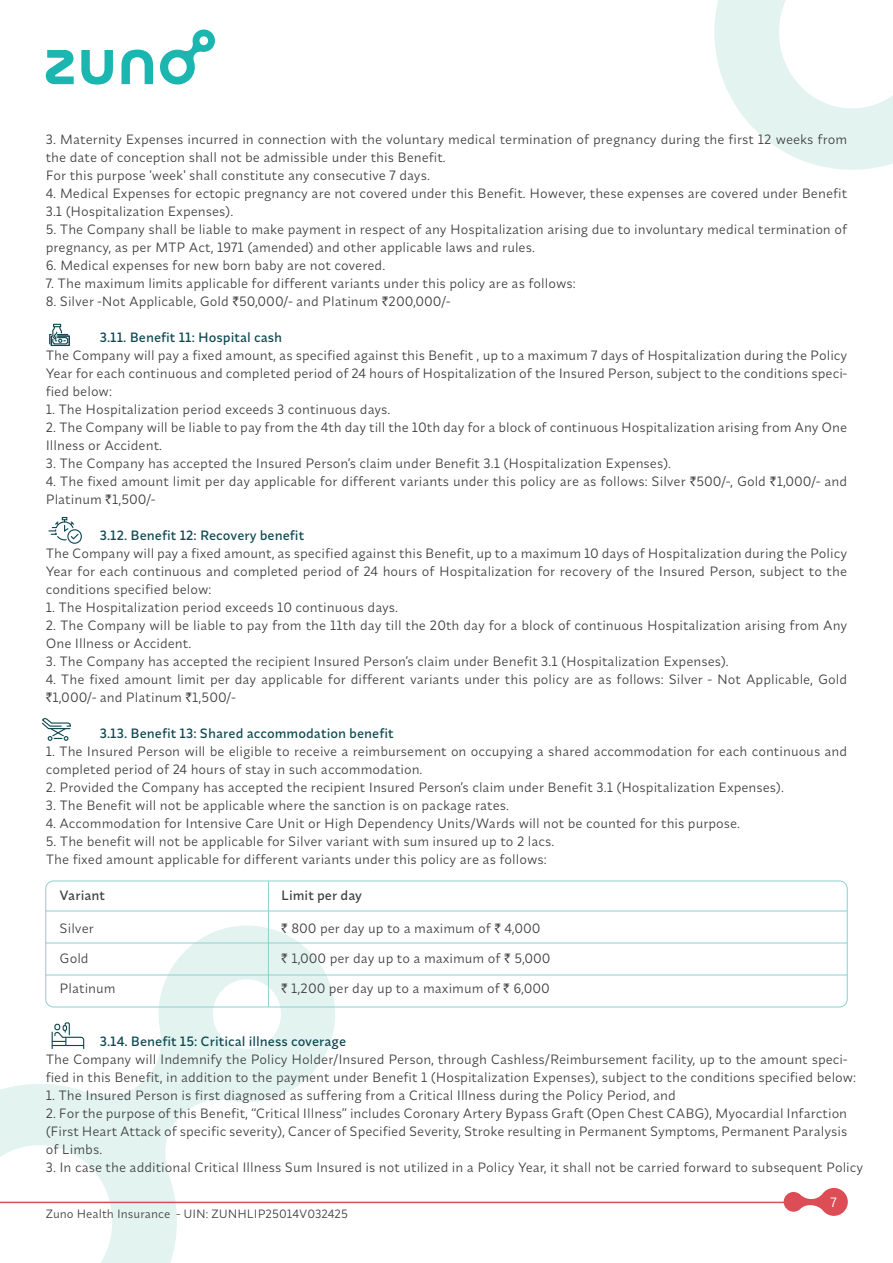
<style>
.page{position:relative;width:893px;height:1263px;background:#fff}
.page>*{position:absolute;margin:0;border:0;box-sizing:border-box;transform-origin:0 0}
.t1{font:13.5px/18px "Synonym";color:#3e3e3f}
.t2{font:500 13.5px "Synonym";color:#0d474f}
.t3{font:500 13.5px "Synonym";color:#3e3e3f}
.t4{font:13.5px "Synonym";color:#fff}
.t5{font:12px "Synonym";color:#3e3e3f}
.s1{font-family:"Rupee"}
</style>
<div class="page">
<svg style="left:714px;top:0;width:179px;height:170px"></svg>
<svg style="left:0;top:925px;width:335px;height:338px"></svg>
<div style="left:45px;top:880px;width:803px;height:127px;border:1px solid #8ad2ce;border-radius:8px"></div>
<hr style="left:46px;top:910px;width:801px;height:1px;background:#8ad2ce">
<hr style="left:46px;top:942px;width:801px;height:1px;background:#8ad2ce">
<hr style="left:46px;top:974px;width:801px;height:1px;background:#8ad2ce">
<hr style="left:268px;top:881px;width:1px;height:126px;background:#8ad2ce">
<svg style="left:41px;top:718px;width:30px;height:23px"></svg>
<svg style="left:49px;top:324px;width:21px;height:23px"></svg>
<div style="left:67px;top:529px;width:15px;height:15px;border:1px solid #0d474f;border-radius:50%"></div>
<svg style="left:48px;top:517px;width:32px;height:24px"></svg>
<svg style="left:52px;top:1022px;width:33px;height:28px"></svg>
<hr style="left:0;top:1202px;width:817px;height:1px;background:#dc4d55">
<svg style="left:784px;top:1188px;width:64px;height:28px"></svg>
<svg style="left:45px;top:29px;width:170px;height:56px"></svg>
<p class="t1" style="left:46px;top:130px;width:803px">3. Maternity Expenses incurred in connection with the voluntary medical termination of pregnancy during the first 12 weeks from the date of conception shall not be admissible under this Benefit.<br>For this purpose 'week' shall constitute any consecutive 7 days.</p>
<p class="t1" style="left:46px;top:184px;width:803px">4. Medical Expenses for ectopic pregnancy are not covered under this Benefit. However, these expenses are covered under Benefit<br>3.1 (Hospitalization Expenses).</p>
<p class="t1" style="left:46px;top:220px;width:803px">5. The Company shall be liable to make payment in respect of any Hospitalization arising due to involuntary medical termination of pregnancy, as per MTP Act, 1971 (amended) and other applicable laws and rules.</p>
<p class="t1" style="left:46px;top:256px;width:341px">6. Medical expenses for new born baby are not covered.</p>
<p class="t1" style="left:46px;top:274px;width:531px">7. The maximum limits applicable for different variants under this policy are as follows:</p>
<p class="t1" style="left:46px;top:292px;width:406px">8. Silver -Not Applicable, Gold <span class="s1">`</span>50,000/- and Platinum <span class="s1">`</span>200,000/-</p>
<p class="t2" style="left:100px;top:329px;width:184px">3.11. Benefit 11: Hospital cash</p>
<p class="t1" style="left:46px;top:346px;width:803px;text-align:justify">The Company will pay a fixed amount, as specified against this Benefit , up to a maximum 7 days of Hospitalization during the Policy Year for each continuous and completed period of 24 hours of Hospitalization of the Insured Person, subject to the conditions speci&shy;fied below:</p>
<p class="t1" style="left:46px;top:400px;width:346px">1. The Hospitalization period exceeds 3 continuous days.</p>
<p class="t1" style="left:46px;top:418px;width:803px">2. The Company will be liable to pay from the 4th day till the 10th day for a block of continuous Hospitalization arising from Any One<br>Illness or Accident.</p>
<p class="t1" style="left:46px;top:454px;width:627px">3. The Company has accepted the Insured Person’s claim under Benefit 3.1 (Hospitalization Expenses).</p>
<p class="t1" style="left:46px;top:472px;width:803px">4. The fixed amount limit per day applicable for different variants under this policy are as follows: Silver <span class="s1">`</span>500/-, Gold <span class="s1">`</span>1,000/- and<br>Platinum <span class="s1">`</span>1,500/-</p>
<p class="t2" style="left:100px;top:527px;width:206px">3.12. Benefit 12: Recovery benefit</p>
<p class="t1" style="left:46px;top:544px;width:803px;text-align:justify">The Company will pay a fixed amount, as specified against this Benefit, up to a maximum 10 days of Hospitalization during the Policy Year for each continuous and completed period of 24 hours of Hospitalization for recovery of the Insured Person, subject to the conditions specified below:</p>
<p class="t1" style="left:46px;top:598px;width:354px">1. The Hospitalization period exceeds 10 continuous days.</p>
<p class="t1" style="left:46px;top:616px;width:803px">2. The Company will be liable to pay from the 11th day till the 20th day for a block of continuous Hospitalization arising from Any<br>One Illness or Accident.</p>
<p class="t1" style="left:46px;top:652px;width:685px">3. The Company has accepted the recipient Insured Person’s claim under Benefit 3.1 (Hospitalization Expenses).</p>
<p class="t1" style="left:46px;top:670px;width:803px">4. The fixed amount limit per day applicable for different variants under this policy are as follows: Silver - Not Applicable, Gold <span class="s1">`</span>1,000/- and Platinum <span class="s1">`</span>1,500/-</p>
<p class="t2" style="left:100px;top:725px;width:296px">3.13. Benefit 13: Shared accommodation benefit</p>
<p class="t1" style="left:46px;top:742px;width:803px">1. The Insured Person will be eligible to receive a reimbursement on occupying a shared accommodation for each continuous and completed period of 24 hours of stay in such accommodation.</p>
<p class="t1" style="left:46px;top:778px;width:740px">2. Provided the Company has accepted the recipient Insured Person’s claim under Benefit 3.1 (Hospitalization Expenses).</p>
<p class="t1" style="left:46px;top:796px;width:465px">3. The Benefit will not be applicable where the sanction is on package rates.</p>
<p class="t1" style="left:46px;top:814px;width:696px">4. Accommodation for Intensive Care Unit or High Dependency Units/Wards will not be counted for this purpose.</p>
<p class="t1" style="left:46px;top:832px;width:510px">5. The benefit will not be applicable for Silver variant with sum insured up to 2 lacs.<br>The fixed amount applicable for different variants under this policy are as follows:</p>
<p class="t3" style="left:60px;top:887px;width:47px">Variant</p>
<p class="t1" style="left:60px;top:920px;width:36px">Silver</p>
<p class="t1" style="left:60px;top:950px;width:31px">Gold</p>
<p class="t1" style="left:60px;top:980px;width:58px">Platinum</p>
<p class="t3" style="left:281px;top:887px;width:83px">Limit per day</p>
<p class="t1" style="left:281px;top:919px;width:261px"><span class="s1">`</span> 800 per day up to a maximum of <span class="s1">`</span> 4,000</p>
<p class="t1" style="left:281px;top:949px;width:271px"><span class="s1">`</span> 1,000 per day up to a maximum of <span class="s1">`</span> 5,000</p>
<p class="t1" style="left:281px;top:979px;width:270px"><span class="s1">`</span> 1,200 per day up to a maximum of <span class="s1">`</span> 6,000</p>
<p class="t2" style="left:100px;top:1033px;width:248px">3.14. Benefit 15: Critical illness coverage</p>
<p class="t1" style="left:46px;top:1050px;width:812px">The Company will Indemnify the Policy Holder/Insured Person, through Cashless/Reimbursement facility, up to the amount speci&shy;fied in this Benefit, in addition to the payment under Benefit 1 (Hospitalization Expenses), subject to the conditions specified below:</p>
<p class="t1" style="left:46px;top:1086px;width:632px">1. The Insured Person is first diagnosed as suffering from a Critical Illness during the Policy Period, and</p>
<p class="t1" style="left:46px;top:1104px;width:803px;text-align:justify">2. For the purpose of this Benefit, “Critical Illness” includes Coronary Artery Bypass Graft (Open Chest CABG), Myocardial Infarction (First Heart Attack of specific severity), Cancer of Specified Severity, Stroke resulting in Permanent Symptoms, Permanent Paralysis of Limbs.</p>
<p class="t1" style="left:46px;top:1158px;width:819px">3. In case the additional Critical Illness Sum Insured is not utilized in a Policy Year, it shall not be carried forward to subsequent Policy</p>
<p class="t5" style="left:46px;top:1207px;width:304px">Zuno Health Insurance - UIN: ZUNHLIP25014V032425</p>
<p class="t4" style="left:830px;top:1194px;width:8px">7</p>
</div>
